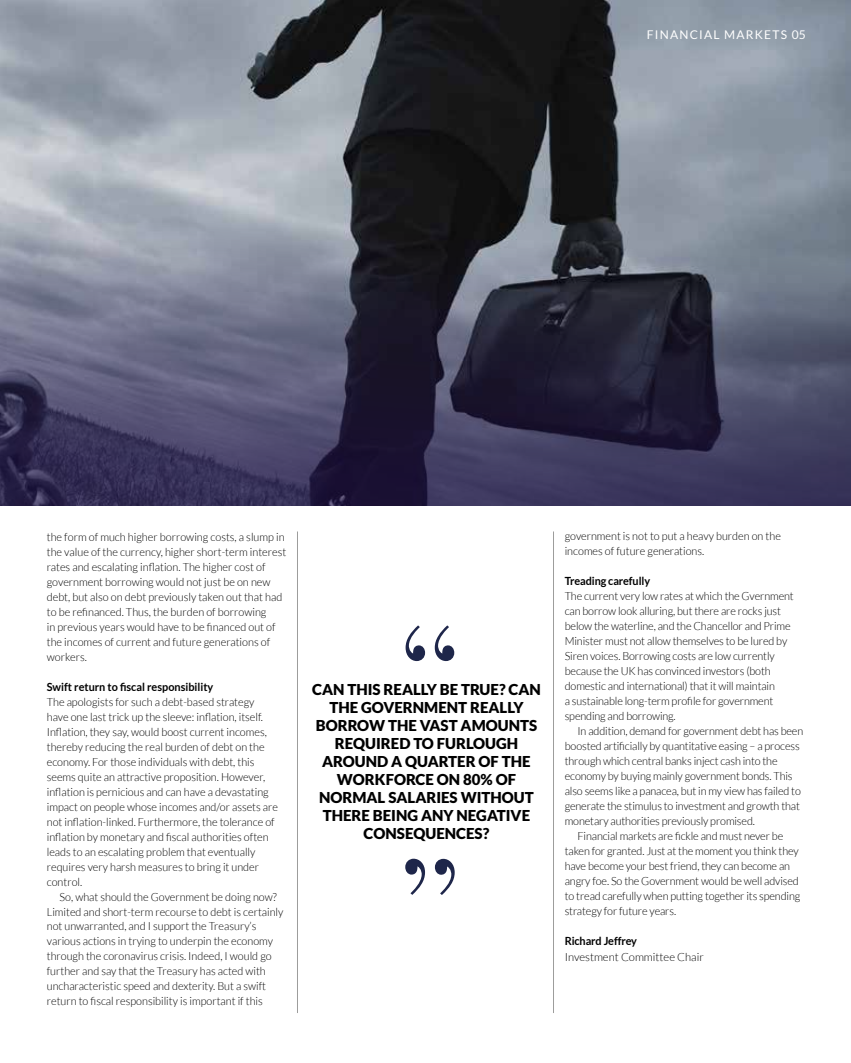
<style>
.page{position:relative;width:851px;height:1063px;background:#fff}
.page>*{position:absolute;margin:0;border:0;box-sizing:border-box;transform-origin:0 0}
.t1{font:900 15px/18px "Lato";color:#000;text-align:center}
.t2{font:12px "Lato";letter-spacing:.1em;color:#fff}
.t3{font:300 11.25px/15px "Lato";color:#000}
.t4{font:700 11.25px "Lato";letter-spacing:-.01em;color:#000}
</style>
<div class="page">
<img style="left:0;top:0;width:850px;height:189px">
<svg style="left:0;top:189px;width:850px;height:317px;background:#515168"></svg>
<hr style="left:297px;top:531px;width:1px;height:482px;background:#9d9d9c">
<hr style="left:553px;top:531px;width:1px;height:482px;background:#9d9d9c">
<svg style="left:405px;top:625px;width:49px;height:36px"></svg>
<svg style="left:405px;top:859px;width:49px;height:36px"></svg>
<p class="t2" style="left:646px;top:28px;width:160px">FINANCIAL MARKETS 05</p>
<p class="t3" style="left:47px;top:529px;width:241px">the form of much higher borrowing costs, a slump in the value of the currency, higher short-term interest rates and escalating inflation. The higher cost of government borrowing would not just be on new debt, but also on debt previously taken out that had to be refinanced. Thus, the burden of borrowing<br>in previous years would have to be financed out of the incomes of current and future generations of workers.</p>
<p class="t4" style="left:47px;top:680px;width:168px">Swift return to fiscal responsibility</p>
<p class="t3" style="left:47px;top:694px;width:233px">The apologists for such a debt-based strategy have one last trick up the sleeve: inflation, itself.<br>Inflation, they say, would boost current incomes, thereby reducing the real burden of debt on the economy. For those individuals with debt, this seems quite an attractive proposition. However, inflation is pernicious and can have a devastating impact on people whose incomes and/or assets are not inflation-linked. Furthermore, the tolerance of inflation by monetary and fiscal authorities often leads to an escalating problem that eventually requires very harsh measures to bring it under control.</p>
<p class="t3" style="left:47px;top:889px;width:238px;text-indent:13px">So, what should the Government be doing now?<br>Limited and short-term recourse to debt is certainly not unwarranted, and I support the Treasury’s various actions in trying to underpin the economy through the coronavirus crisis. Indeed, I would go further and say that the Treasury has acted with uncharacteristic speed and dexterity. But a swift return to fiscal responsibility is important if this</p>
<h1 class="t1" style="left:312px;top:681px;width:230px">CAN THIS REALLY BE TRUE? CAN<br>THE GOVERNMENT REALLY<br>BORROW THE VAST AMOUNTS<br>REQUIRED TO FURLOUGH<br>AROUND A QUARTER OF THE<br>WORKFORCE ON 80% OF<br>NORMAL SALARIES WITHOUT<br>THERE BEING ANY NEGATIVE<br>CONSEQUENCES?</h1>
<p class="t3" style="left:564px;top:529px;width:217px">government is not to put a heavy burden on the incomes of future generations.</p>
<p class="t4" style="left:564px;top:575px;width:87px">Treading carefully</p>
<p class="t3" style="left:564px;top:589px;width:230px">The current very low rates at which the Gvernment can borrow look alluring, but there are rocks just below the waterline, and the Chancellor and Prime Minister must not allow themselves to be lured by Siren voices. Borrowing costs are low currently because the UK has convinced investors (both domestic and international) that it will maintain<br>a sustainable long-term profile for government spending and borrowing.</p>
<p class="t3" style="left:577px;top:724px;width:227px">In addition, demand for government debt has been</p>
<p class="t3" style="left:564px;top:739px;width:236px">boosted artificially by quantitative easing – a process</p>
<p class="t3" style="left:564px;top:754px;width:214px">through which central banks inject cash into the</p>
<p class="t3" style="left:564px;top:769px;width:229px">economy by buying mainly government bonds. This</p>
<p class="t3" style="left:564px;top:784px;width:238px">also seems like a panacea, but in my view has failed to</p>
<p class="t3" style="left:564px;top:799px;width:236px">generate the stimulus to investment and growth that</p>
<p class="t3" style="left:564px;top:814px;width:192px">monetary authorities previously promised.</p>
<p class="t3" style="left:577px;top:829px;width:207px">Financial markets are fickle and must never be</p>
<p class="t3" style="left:564px;top:844px;width:235px">taken for granted. Just at the moment you think they</p>
<p class="t3" style="left:564px;top:859px;width:227px">have become your best friend, they can become an</p>
<p class="t3" style="left:564px;top:874px;width:235px">angry foe. So the Government would be well advised</p>
<p class="t3" style="left:564px;top:889px;width:237px">to tread carefully when putting together its spending</p>
<p class="t3" style="left:564px;top:904px;width:113px">strategy for future years.</p>
<p class="t4" style="left:564px;top:935px;width:74px">Richard Jeffrey</p>
<p class="t3" style="left:564px;top:949px;width:141px">Investment Committee Chair</p>
</div>
